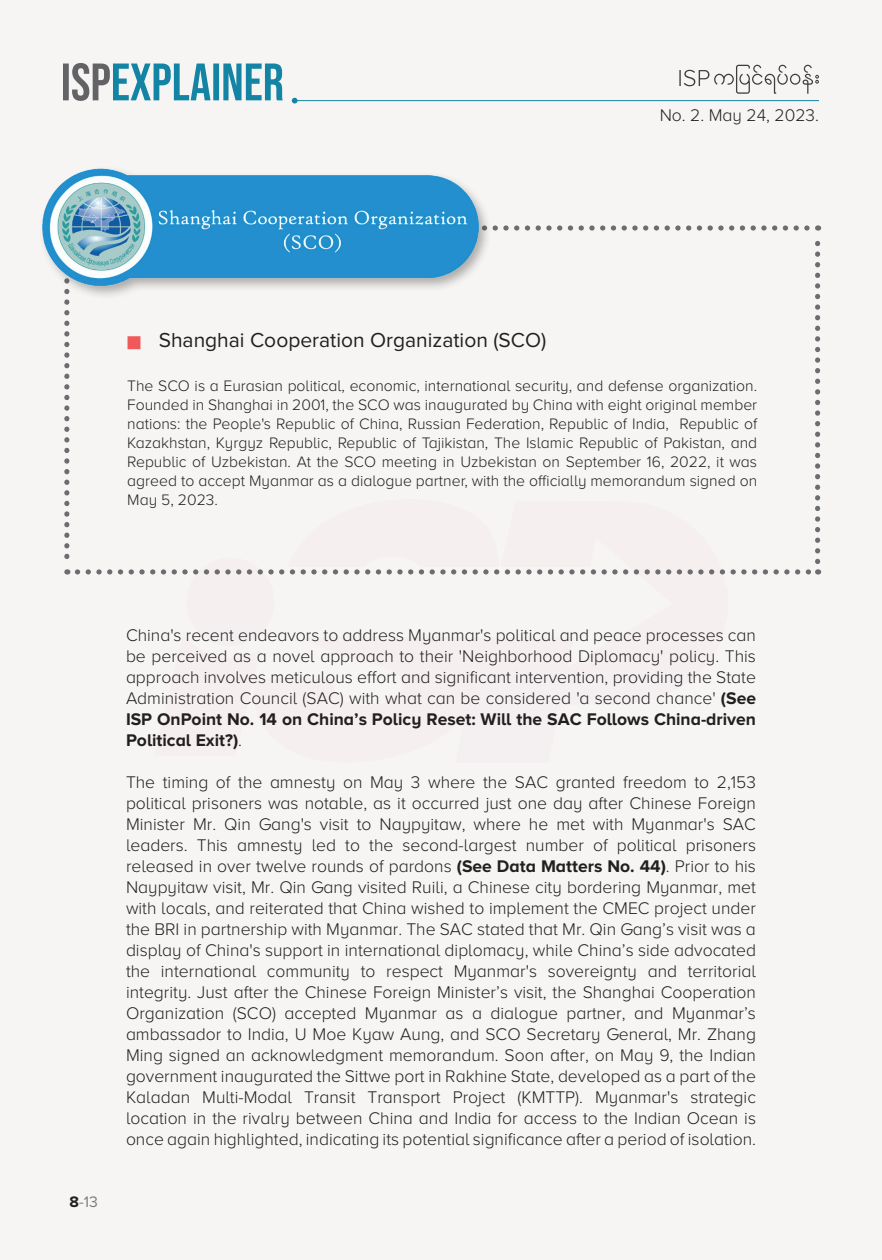
<style>
.page{position:relative;width:882px;height:1260px;background:#f7f5f4}
.page>*{position:absolute;margin:0;border:0;box-sizing:border-box;transform-origin:0 0}
.t1{font:21px "Proxima Nova";color:#231f20}
.t2{font:300 17.5px/21px "Proxima Nova A";color:#231f20;text-align:justify}
.t3{font:300 15.75px/18.9px "Proxima Nova A";color:#231f20;text-align:justify}
.t4{font:15.75px "Proxima Nova";color:#7b7d80}
.s1{color:#f05859}
.s2{font-weight:700;color:#231f20}
.s3{font-weight:700}
</style>
<div class="page">
<hr style="left:295px;top:100px;width:524px;height:1px;background:#1384a3">
<svg style="left:292px;top:98px;width:6px;height:5px"></svg>
<svg style="left:63px;top:63px;width:220px;height:38px"></svg>
<svg style="left:679px;top:65px;width:140px;height:29px"></svg>
<svg style="left:77px;top:569px;width:734px;height:6px"></svg>
<svg style="left:64px;top:310px;width:5px;height:265px"></svg>
<svg style="left:815px;top:225px;width:5px;height:337px"></svg>
<svg style="left:503px;top:225px;width:304px;height:6px"></svg>
<img style="left:42px;top:168px;width:456px;height:137px">
<p class="t2" style="left:660px;top:105px;width:161px">No. 2. May 24, 2023.</p>
<p class="t1" style="left:127px;top:328px;width:421px"><span class="s1">■</span> Shanghai Cooperation Organization (SCO)</p>
<p class="t3" style="left:127px;top:376px;width:632px">The SCO is a Eurasian political, economic, international security, and defense organization.<br>Founded in Shanghai in 2001, the SCO was inaugurated by China with eight original member nations: the People's Republic of China, Russian Federation, Republic of India, Republic of Kazakhstan, Kyrgyz Republic, Republic of Tajikistan, The Islamic Republic of Pakistan, and Republic of Uzbekistan. At the SCO meeting in Uzbekistan on September 16, 2022, it was agreed to accept Myanmar as a dialogue partner, with the officially memorandum signed on May 5, 2023.</p>
<p class="t4" style="left:70px;top:1193px;width:30px"><span class="s2">8</span>-13</p>
<p class="t2" style="left:126px;top:625px;width:632px">China's recent endeavors to address Myanmar's political and peace processes can be perceived as a novel approach to their 'Neighborhood Diplomacy' policy. This approach involves meticulous effort and significant intervention, providing the State Administration Council (SAC) with what can be considered 'a second chance' <span class="s3">(See ISP OnPoint No. 14 on China’s Policy Reset: Will the SAC Follows China-driven Political Exit?)</span>.</p>
<p class="t2" style="left:126px;top:772px;width:632px">The timing of the amnesty on May 3 where the SAC granted freedom to 2,153 political prisoners was notable, as it occurred just one day after Chinese Foreign Minister Mr. Qin Gang's visit to Naypyitaw, where he met with Myanmar's SAC leaders. This amnesty led to the second-largest number of political prisoners released in over twelve rounds of pardons <span class="s3">(See Data Matters No. 44)</span>. Prior to his Naypyitaw visit, Mr. Qin Gang visited Ruili, a Chinese city bordering Myanmar, met with locals, and reiterated that China wished to implement the CMEC project under the BRI in partnership with Myanmar. The SAC stated that Mr. Qin Gang’s visit was a display of China's support in international diplomacy, while China’s side advocated the international community to respect Myanmar's sovereignty and territorial integrity. Just after the Chinese Foreign Minister’s visit, the Shanghai Cooperation Organization (SCO) accepted Myanmar as a dialogue partner, and Myanmar’s ambassador to India, U Moe Kyaw Aung, and SCO Secretary General, Mr. Zhang Ming signed an acknowledgment memorandum. Soon after, on May 9, the Indian government inaugurated the Sittwe port in Rakhine State, developed as a part of the Kaladan Multi-Modal Transit Transport Project (KMTTP). Myanmar's strategic location in the rivalry between China and India for access to the Indian Ocean is once again highlighted, indicating its potential significance after a period of isolation.</p>
</div>
